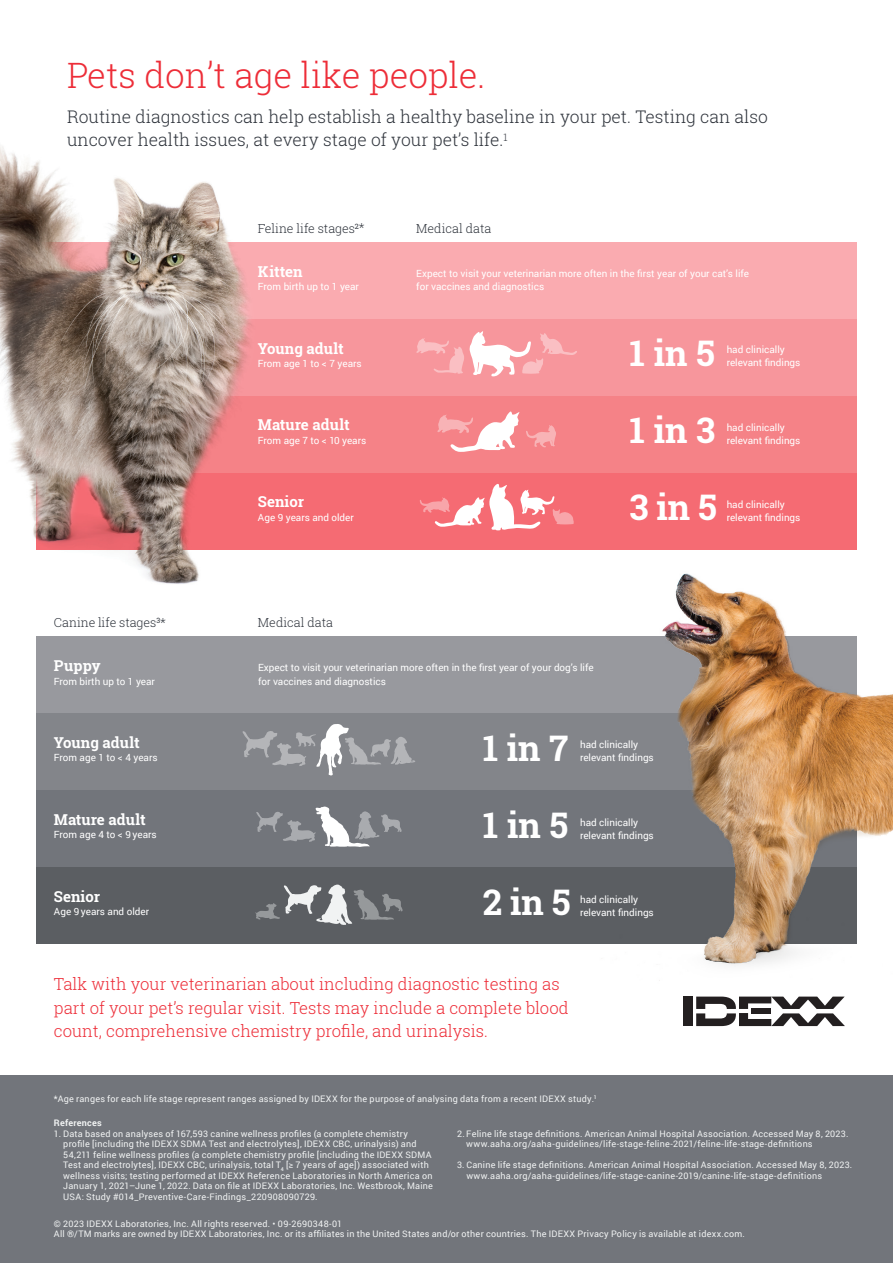
<style>
.page{position:relative;width:893px;height:1263px;background:#fff}
.page>*{position:absolute;margin:0;border:0;box-sizing:border-box;transform-origin:0 0}
.t1{font:700 35.25px "Roboto Slab";color:#fff}
.t2{font:300 34.95px "Roboto Slab";color:#ed2d38}
.t3{font:300 17.4px/23.2px "Roboto Slab";color:#2f343c}
.t4{font:300 16.65px/23.2px "Roboto Slab";color:#ed2d38}
.t5{font:700 15px "Roboto Slab";color:#fff}
.t6{font:300 12.45px "Roboto Slab";letter-spacing:-.005em;color:#2f343c}
.t7{font:9.9px/13px "Roboto";color:#fff}
.footer___copy{font:9px/10.5px "Roboto";letter-spacing:.025em;color:#f1f3f3}
.footer___copy-2{font:700 9px "Roboto";letter-spacing:.025em;color:#f1f3f3}
.t8{font:7.2px "Roboto Slab";color:#2f343c}
.s1{font-weight:300;font-size:12.45px}
</style>
<div class="page">
<div style="left:36px;top:636px;width:821px;height:77px;background:#98999e"></div>
<div style="left:36px;top:713px;width:821px;height:77px;background:#83858a"></div>
<div style="left:36px;top:790px;width:821px;height:77px;background:#72757b"></div>
<div style="left:36px;top:867px;width:821px;height:77px;background:#5b5e62"></div>
<img style="left:659px;top:573px;width:234px;height:408px">
<div style="left:36px;top:242px;width:821px;height:77px;background:#faabb0"></div>
<div style="left:36px;top:319px;width:821px;height:77px;background:#f7969c"></div>
<div style="left:36px;top:396px;width:821px;height:77px;background:#f58287"></div>
<div style="left:36px;top:473px;width:821px;height:77px;background:#f56b73"></div>
<img style="left:0;top:146px;width:252px;height:438px">
<div style="left:0;top:1075px;width:893px;height:188px;background:#72757b"></div>
<svg style="left:242px;top:724px;width:173px;height:52px"></svg>
<svg style="left:256px;top:806px;width:146px;height:41px"></svg>
<svg style="left:255px;top:884px;width:148px;height:41px"></svg>
<svg style="left:420px;top:484px;width:154px;height:47px"></svg>
<svg style="left:416px;top:331px;width:161px;height:45px"></svg>
<svg style="left:526px;top:425px;width:30px;height:22px"></svg>
<svg style="left:437px;top:411px;width:83px;height:41px"></svg>
<div style="left:683px;top:996px;width:9px;height:30px;background:#231f20"></div>
<svg style="left:696px;top:996px;width:149px;height:30px"></svg>
<p class="t2" style="left:67px;top:51px;width:420px">Pets don’t age like people.</p>
<p class="t3" style="left:67px;top:105px;width:702px">Routine diagnostics can help establish a healthy baseline in your pet. Testing can also uncover health issues, at every stage of your pet’s life.<sup>1</sup></p>
<p class="t6" style="left:258px;top:220px;width:108px">Feline life stages<sup>2</sup>*</p>
<p class="t6" style="left:416px;top:220px;width:77px">Medical data</p>
<p class="t5" style="left:258px;top:261px;width:46px">Kitten</p>
<p class="t7" style="left:258px;top:280px;width:103px">From birth up to 1 year</p>
<p class="t7" style="left:416px;top:266px;width:334px;line-height:13.6px">Expect to visit your veterinarian more often in the first year of your cat’s life for vaccines and diagnostics</p>
<p class="t5" style="left:258px;top:338px;width:87px">Young adult</p>
<p class="t7" style="left:258px;top:357px;width:105px">From age 1 to &lt; 7 years</p>
<p class="t1" style="left:629px;top:329px;width:87px">1 in 5</p>
<p class="t7" style="left:727px;top:343px;width:75px">had clinically relevant findings</p>
<p class="t5" style="left:258px;top:415px;width:93px">Mature adult</p>
<p class="t7" style="left:258px;top:434px;width:110px">From age 7 to &lt; 10 years</p>
<p class="t1" style="left:629px;top:406px;width:87px">1 in 3</p>
<p class="t7" style="left:727px;top:421px;width:75px">had clinically relevant findings</p>
<p class="t5" style="left:258px;top:492px;width:48px">Senior</p>
<p class="t7" style="left:258px;top:510px;width:97px">Age 9 years and older</p>
<p class="t1" style="left:629px;top:483px;width:89px">3 in 5</p>
<p class="t7" style="left:727px;top:498px;width:75px">had clinically relevant findings</p>
<p class="t6" style="left:54px;top:614px;width:104px">Canine life stages</p>
<p class="t6" style="left:258px;top:614px;width:77px">Medical data</p>
<p class="t8" style="left:156px;top:616px;width:11px">3<span class="s1">*</span></p>
<p class="t5" style="left:54px;top:655px;width:48px">Puppy</p>
<p class="t7" style="left:54px;top:674px;width:103px">From birth up to 1 year</p>
<p class="t7" style="left:258px;top:660px;width:337px;line-height:13.6px">Expect to visit your veterinarian more often in the first year of your dog’s life for vaccines and diagnostics</p>
<p class="t5" style="left:54px;top:732px;width:87px">Young adult</p>
<p class="t7" style="left:54px;top:751px;width:105px">From age 1 to &lt; 4 years</p>
<p class="t1" style="left:483px;top:724px;width:87px">1 in 7</p>
<p class="t7" style="left:580px;top:737px;width:75px">had clinically relevant findings</p>
<p class="t5" style="left:54px;top:809px;width:93px">Mature adult</p>
<p class="t7" style="left:54px;top:828px;width:104px">From age 4 to &lt; 9 years</p>
<p class="t1" style="left:483px;top:801px;width:87px">1 in 5</p>
<p class="t7" style="left:580px;top:815px;width:75px">had clinically relevant findings</p>
<p class="t5" style="left:54px;top:886px;width:48px">Senior</p>
<p class="t7" style="left:54px;top:905px;width:97px">Age 9 years and older</p>
<p class="t1" style="left:483px;top:878px;width:89px">2 in 5</p>
<p class="t7" style="left:580px;top:892px;width:75px">had clinically relevant findings</p>
<p class="t4" style="left:54px;top:972px;width:516px">Talk with your veterinarian about including diagnostic testing as part of your pet’s regular visit. Tests may include a complete blood count, comprehensive chemistry profile, and urinalysis.</p>
<p class="footer___copy" style="left:54px;top:1093px;width:544px">*Age ranges for each life stage represent ranges assigned by IDEXX for the purpose of analysing data from a recent IDEXX study.<sup>1</sup></p>
<p class="footer___copy-2" style="left:54px;top:1116px;width:49px">References</p>
<p class="footer___copy" style="left:63px;top:1128px;width:371px;text-indent:-9px">1. Data based on analyses of 167,593 canine wellness profiles (a complete chemistry profile [including the IDEXX SDMA Test and electrolytes], IDEXX CBC, urinalysis) and 54,211 feline wellness profiles (a complete chemistry profile [including the IDEXX SDMA Test and electrolytes], IDEXX CBC, urinalysis, total T<sub>4</sub> [≥ 7 years of age]) associated with wellness visits; testing performed at IDEXX Reference Laboratories in North America on January 1, 2021–June 1, 2022. Data on file at IDEXX Laboratories, Inc. Westbrook, Maine USA: Study #014_Preventive-Care-Findings_220908090729.</p>
<p class="footer___copy" style="left:466px;top:1128px;width:384px;text-indent:-9px">2. Feline life stage definitions. American Animal Hospital Association. Accessed May 8, 2023. www.aaha.org/aaha-guidelines/life-stage-feline-2021/feline-life-stage-definitions</p>
<p class="footer___copy" style="left:466px;top:1159px;width:387px;text-indent:-9px">3. Canine life stage definitions. American Animal Hospital Association. Accessed May 8, 2023. www.aaha.org/aaha-guidelines/life-stage-canine-2019/canine-life-stage-definitions</p>
<p class="footer___copy" style="left:54px;top:1218px;width:290px">© 2023 IDEXX Laboratories, Inc. All rights reserved. • 09-2690348-01</p>
<p class="footer___copy" style="left:54px;top:1228px;width:693px">All ®/TM marks are owned by IDEXX Laboratories, Inc. or its affiliates in the United States and/or other countries. The IDEXX Privacy Policy is available at idexx.com.</p>
</div>
